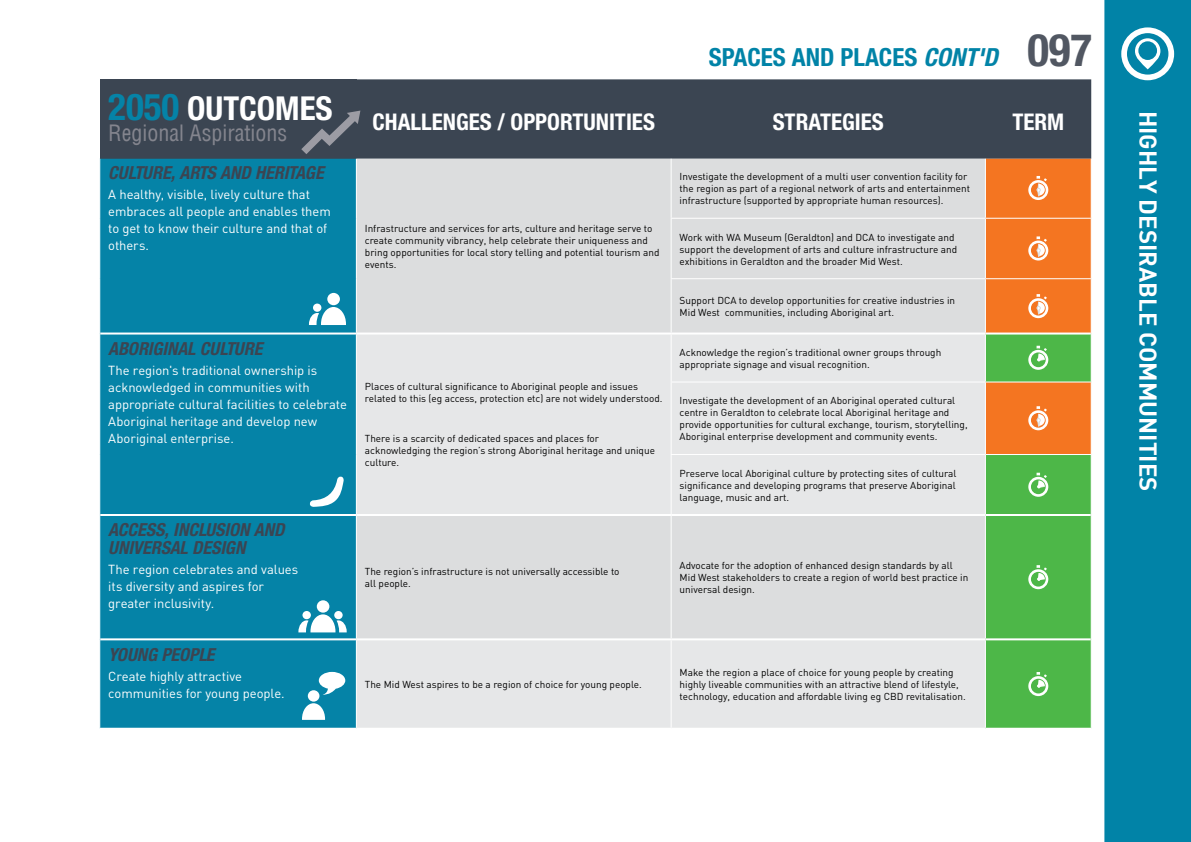
<style>
.page{position:relative;width:1191px;height:842px;background:#fff}
.page>*{position:absolute;margin:0;border:0;box-sizing:border-box;transform-origin:0 0}
.t1{font:700 condensed 45px "Helvetica Neue LT Std";color:#515762}
.t2{font:700 condensed 33px "Helvetica Neue LT Std";color:#fff}
.t3{font:700 condensed 25px "Helvetica Neue LT Std";color:#0183a7}
.t4{font:700 24px "DI Nbek";color:#fff}
.t5{font:700 condensed 23px "Helvetica Neue LT Std";color:#fff}
.t6{font:condensed 22px "Helvetica LT";color:#84858e}
.t7{font:italic 700 condensed 18px/18px "Helvetica Neue LT Std";letter-spacing:-.005em;color:#3b4552}
.t8{font:13px/17px "DIN";letter-spacing:-.005em;color:#fff}
.t9{font:10px/12px "DIN";color:#000}
.s1{font-size:37px;color:#0583a7}
.s2{font-style:italic}
</style>
<div class="page">
<div style="left:1104px;top:0;width:87px;height:842px;background:#0183a7"></div>
<svg style="left:1135px;top:38px;width:25px;height:31px"></svg>
<div style="left:1121px;top:27px;width:53px;height:53px;border:6px solid #fff;border-radius:50%"></div>
<div style="left:100px;top:79px;width:256px;height:80px;background:#3b4552"></div>
<div style="left:356px;top:79px;width:735px;height:80px;background:#3b4552"></div>
<div style="left:100px;top:159px;width:256px;height:569px;background:#0583a7"></div>
<div style="left:357px;top:159px;width:628px;height:174px;background:#dcddde"></div>
<svg style="left:357px;top:335px;width:628px;height:393px;background:#e2e3e4"></svg>
<div style="left:986px;top:455px;width:104px;height:273px;background:#4db748"></div>
<hr style="left:670px;top:159px;width:1px;height:59px;background:#fff">
<hr style="left:670px;top:218px;width:315px;height:1px;background:#fff">
<hr style="left:670px;top:219px;width:1px;height:59px;background:#fff">
<hr style="left:670px;top:278px;width:315px;height:1px;background:#fff">
<hr style="left:670px;top:279px;width:1px;height:54px;background:#fff">
<hr style="left:670px;top:335px;width:1px;height:46px;background:#fff">
<hr style="left:670px;top:381px;width:315px;height:1px;background:#fff">
<hr style="left:670px;top:382px;width:1px;height:72px;background:#fff">
<hr style="left:670px;top:454px;width:315px;height:1px;background:#fff">
<hr style="left:670px;top:455px;width:1px;height:59px;background:#fff">
<hr style="left:670px;top:516px;width:1px;height:122px;background:#fff">
<hr style="left:670px;top:640px;width:1px;height:88px;background:#fff">
<hr style="left:100px;top:333px;width:256px;height:2px;background:#fff">
<hr style="left:100px;top:514px;width:256px;height:2px;background:#fff">
<hr style="left:356px;top:514px;width:315px;height:2px;background:#fff">
<hr style="left:671px;top:514px;width:314px;height:2px;background:#fff">
<hr style="left:985px;top:514px;width:105px;height:2px;background:#fff">
<hr style="left:100px;top:638px;width:256px;height:2px;background:#fff">
<hr style="left:356px;top:638px;width:315px;height:2px;background:#fff">
<hr style="left:671px;top:638px;width:314px;height:2px;background:#fff">
<hr style="left:985px;top:638px;width:105px;height:2px;background:#fff">
<svg style="left:985px;top:159px;width:106px;height:295px;background:#db8734"></svg>
<svg style="left:1028px;top:473px;width:20px;height:24px"></svg>
<svg style="left:1028px;top:565px;width:20px;height:24px"></svg>
<svg style="left:1028px;top:672px;width:20px;height:24px"></svg>
<svg style="left:301px;top:111px;width:59px;height:43px"></svg>
<svg style="left:309px;top:293px;width:37px;height:32px"></svg>
<svg style="left:298px;top:600px;width:49px;height:32px"></svg>
<svg style="left:302px;top:672px;width:43px;height:48px"></svg>
<svg style="left:310px;top:476px;width:34px;height:31px"></svg>
<p class="t2" style="left:108px;top:88px;width:98px"><span class="s1">2050</span> OUTCOMES</p>
<p class="t6" style="left:108px;top:119px;width:180px">Regional Aspirations</p>
<p class="t7" style="left:108px;top:164px;width:217px">CULTURE, ARTS AND HERITAGE</p>
<p class="t8" style="left:108px;top:185px;width:224px">A healthy, visible, lively culture that embraces all people and enables them to get to know their culture and that of others.</p>
<p class="t7" style="left:108px;top:340px;width:156px">ABORIGINAL CULTURE</p>
<p class="t8" style="left:108px;top:361px;width:240px">The region's traditional ownership is acknowledged in communities with appropriate cultural facilities to celebrate Aboriginal heritage and develop new Aboriginal enterprise.</p>
<p class="t3" style="left:709px;top:42px;width:290px">SPACES AND PLACES <span class="s2">Cont'd</span></p>
<p class="t1" style="left:1027px;top:23px;width:66px">097</p>
<p class="t5" style="left:372px;top:107px;width:13px">CHALLEN</p>
<p class="t5" style="left:456px;top:107px;width:67px">GES / OPPORTUNITIES</p>
<p class="t5" style="left:772px;top:107px;width:13px">STRATE</p>
<p class="t5" style="left:842px;top:107px;width:23px">GIES</p>
<p class="t5" style="left:1012px;top:107px;width:14px">TERM</p>
<p class="t9" style="left:365px;top:222px;width:296px">Infrastructure and services for arts, culture and heritage serve to create community vibrancy, help celebrate their uniqueness and bring opportunities for local story telling and potential tourism and events.</p>
<p class="t9" style="left:365px;top:380px;width:299px">Places of cultural significance to Aboriginal people and issues related to this (eg access, protection etc) are not widely understood.</p>
<p class="t9" style="left:365px;top:433px;width:291px">There is a scarcity of dedicated spaces and places for acknowledging the region’s strong Aboriginal heritage and unique culture.</p>
<p class="t9" style="left:679px;top:170px;width:292px">Investigate the development of a multi user convention facility for the region as part of a regional network of arts and entertainment infrastructure (supported by appropriate human resources).</p>
<p class="t9" style="left:679px;top:231px;width:279px">Work with WA Museum (Geraldton) and DCA to investigate and support the development of arts and culture infrastructure and exhibitions in Geraldton and the broader Mid West.</p>
<p class="t9" style="left:679px;top:294px;width:277px">Support DCA to develop opportunities for creative industries in<br>Mid West communities, including Aboriginal art.</p>
<p class="t9" style="left:679px;top:346px;width:263px">Acknowledge the region’s traditional owner groups through appropriate signage and visual recognition.</p>
<p class="t9" style="left:679px;top:394px;width:289px">Investigate the development of an Aboriginal operated cultural centre in Geraldton to celebrate local Aboriginal heritage and provide opportunities for cultural exchange, tourism, storytelling, Aboriginal enterprise development and community events.</p>
<p class="t9" style="left:679px;top:467px;width:278px;text-align:justify">Preserve local Aboriginal culture by protecting sites of cultural significance and developing programs that preserve Aboriginal language, music and art.</p>
<p class="t7" style="left:108px;top:521px;width:168px">ACCESS, INCLUSION AND<br>UNIVERSAL DESIGN</p>
<p class="t8" style="left:108px;top:561px;width:192px">The region celebrates and values its diversity and aspires for greater inclusivity.</p>
<p class="t9" style="left:365px;top:565px;width:256px">The region’s infrastructure is not universally accessible to all people.</p>
<p class="t9" style="left:679px;top:559px;width:290px">Advocate for the adoption of enhanced design standards by all<br>Mid West stakeholders to create a region of world best practice in universal design.</p>
<p class="t7" style="left:108px;top:645px;width:108px">YOUNG PEOPLE</p>
<p class="t8" style="left:108px;top:667px;width:178px">Create highly attractive communities for young people.</p>
<p class="t9" style="left:365px;top:678px;width:278px">The Mid West aspires to be a region of choice for young people.</p>
<p class="t9" style="left:679px;top:666px;width:288px">Make the region a place of choice for young people by creating highly liveable communities with an attractive blend of lifestyle, technology, education and affordable living eg CBD revitalisation.</p>
<p class="t4" style="left:1163px;top:111px;width:382px;rotate:90deg">HIGHLY DESIRABLE COMMUNITIES</p>
</div>
